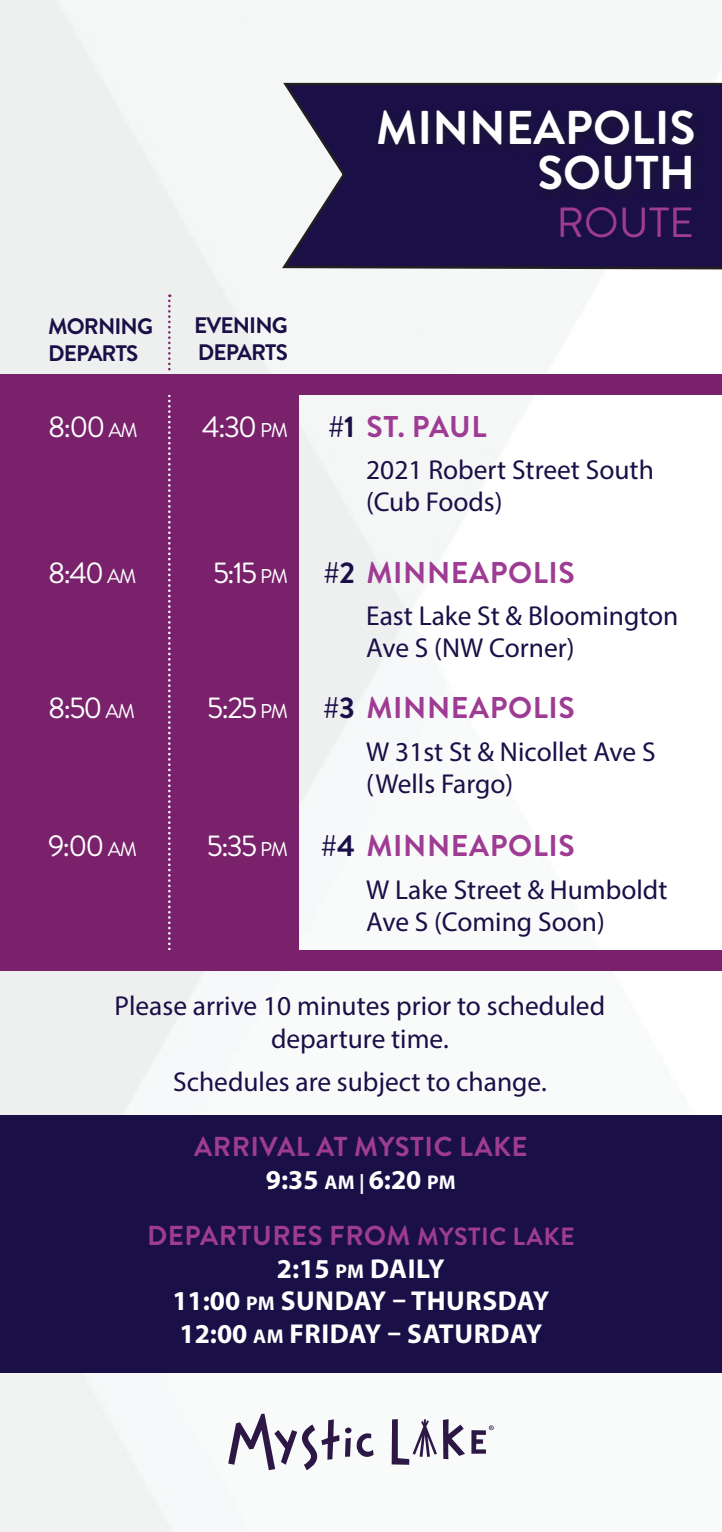
<style>
.page{position:relative;width:722px;height:1532px;background:#fff}
.page>*{position:absolute;margin:0;border:0;box-sizing:border-box;transform-origin:0 0}
.t1{font:700 47.25px/44.8px "Brandon Grotesque";color:#fff;text-align:right}
.t2{font:42px "Brandon Grotesque";color:#9e3c94}
.t3{font:700 30px "Brandon Grotesque";letter-spacing:.02em;color:#9e3c94}
.t4{font:30px "Brandon Grotesque";letter-spacing:-.06em;color:#fff}
.t5{font:27.5px/32.5px "Myriad Pro";color:#1a0f47}
.t6{font:700 27.5px/33px "Myriad Pro";letter-spacing:.005em;color:#fff;text-align:center}
.t7{font:700 27.5px "Brandon Grotesque";letter-spacing:.02em;color:#9e3c94}
.t8{font:700 22.5px/27px "Brandon Grotesque";letter-spacing:-.04em;color:#1a0f47}
.s1{font-size:20px}
.s2{color:#1a0f47}
.s3{font-weight:400;color:#fff}
.s4{font-weight:400;font-size:20px;color:#fff}
.s5{font-size:25px}
</style>
<div class="page">
<img style="left:0;top:0;width:721px;height:1531px">
<svg style="left:279px;top:81px;width:442px;height:190px;background:#3c3360"></svg>
<div style="left:0;top:382px;width:299px;height:578px;background:#79226b"></div>
<div style="left:372px;top:103px;width:334px;height:100px;background:#1a1043"></div>
<svg style="left:344px;top:1427px;width:7px;height:6px"></svg>
<svg style="left:345px;top:1437px;width:5px;height:19px"></svg>
<svg style="left:442px;top:1418px;width:22px;height:40px"></svg>
<svg style="left:228px;top:1413px;width:111px;height:56px"></svg>
<svg style="left:356px;top:1432px;width:17px;height:24px"></svg>
<svg style="left:471px;top:1425px;width:22px;height:28px"></svg>
<svg style="left:391px;top:1418px;width:45px;height:46px"></svg>
<svg style="left:168px;top:294px;width:2px;height:656px"></svg>
<div style="left:0;top:1115px;width:721px;height:256px;background:#1a0f47"></div>
<div style="left:0;top:374px;width:721px;height:21px;background:#79226b"></div>
<div style="left:0;top:950px;width:721px;height:20px;background:#79226b"></div>
<p class="t8" style="left:48px;top:313px;width:106px">MORNING<br>DEPARTS</p>
<p class="t8" style="left:194px;top:312px;width:95px">EVENING<br>DEPARTS</p>
<h1 class="t1" style="left:376px;top:106px;width:320px">MINNEAPOLIS<br>SOUTH</h1>
<h2 class="t2" style="left:556px;top:193px;width:139px">ROUTE</h2>
<p class="t4" style="left:48px;top:405px;width:91px">8:00 <span class="s1">AM</span></p>
<p class="t4" style="left:202px;top:405px;width:87px">4:30 <span class="s1">PM</span></p>
<p class="t3" style="left:328px;top:405px;width:160px"><span class="s2">#1</span> ST. PAUL</p>
<p class="t5" style="left:366px;top:453px;width:289px">2021 Robert Street South (Cub Foods)</p>
<p class="t4" style="left:48px;top:551px;width:90px">8:40 <span class="s1">AM</span></p>
<p class="t3" style="left:213px;top:551px;width:363px"><span class="s3">5:15</span> <span class="s4">PM</span> <span class="s2">#2</span> MINNEAPOLIS</p>
<p class="t5" style="left:366px;top:599px;width:313px">East Lake St &amp; Bloomington<br>Ave S (NW Corner)</p>
<p class="t4" style="left:48px;top:687px;width:88px">8:50 <span class="s1">AM</span></p>
<p class="t3" style="left:207px;top:687px;width:369px"><span class="s3">5:25</span> <span class="s4">PM</span> <span class="s2">#3</span> MINNEAPOLIS</p>
<p class="t5" style="left:366px;top:734px;width:291px">W 31st St &amp; Nicollet Ave S (Wells Fargo)</p>
<p class="t4" style="left:48px;top:825px;width:90px">9:00 <span class="s1">AM</span></p>
<p class="t3" style="left:207px;top:824px;width:369px"><span class="s3">5:35</span> <span class="s4">PM</span> <span class="s2">#4</span> MINNEAPOLIS</p>
<p class="t5" style="left:366px;top:872px;width:302px">W Lake Street &amp; Humboldt<br>Ave S (Coming Soon)</p>
<p class="t5" style="left:114px;top:989px;width:492px;text-align:center">Please arrive 10 minutes prior to scheduled departure time.</p>
<p class="t5" style="left:173px;top:1064px;width:375px">Schedules are subject to change.</p>
<p class="t7" style="left:194px;top:1127px;width:335px">ARRIVAL AT MYSTIC LAKE</p>
<p class="t6" style="left:266px;top:1162px;width:191px">9:35 <span class="s1">AM |</span> 6:20 <span class="s1">PM</span></p>
<p class="t7" style="left:147px;top:1215px;width:429px">DEPARTURES FROM <span class="s5">MYSTIC LAKE</span></p>
<p class="t6" style="left:172px;top:1250px;width:378px">2:15 <span class="s1">PM</span> DAILY<br>11:00 <span class="s1">PM</span> SUNDAY – THURSDAY<br>12:00 <span class="s1">AM</span> FRIDAY – SATURDAY</p>
</div>
